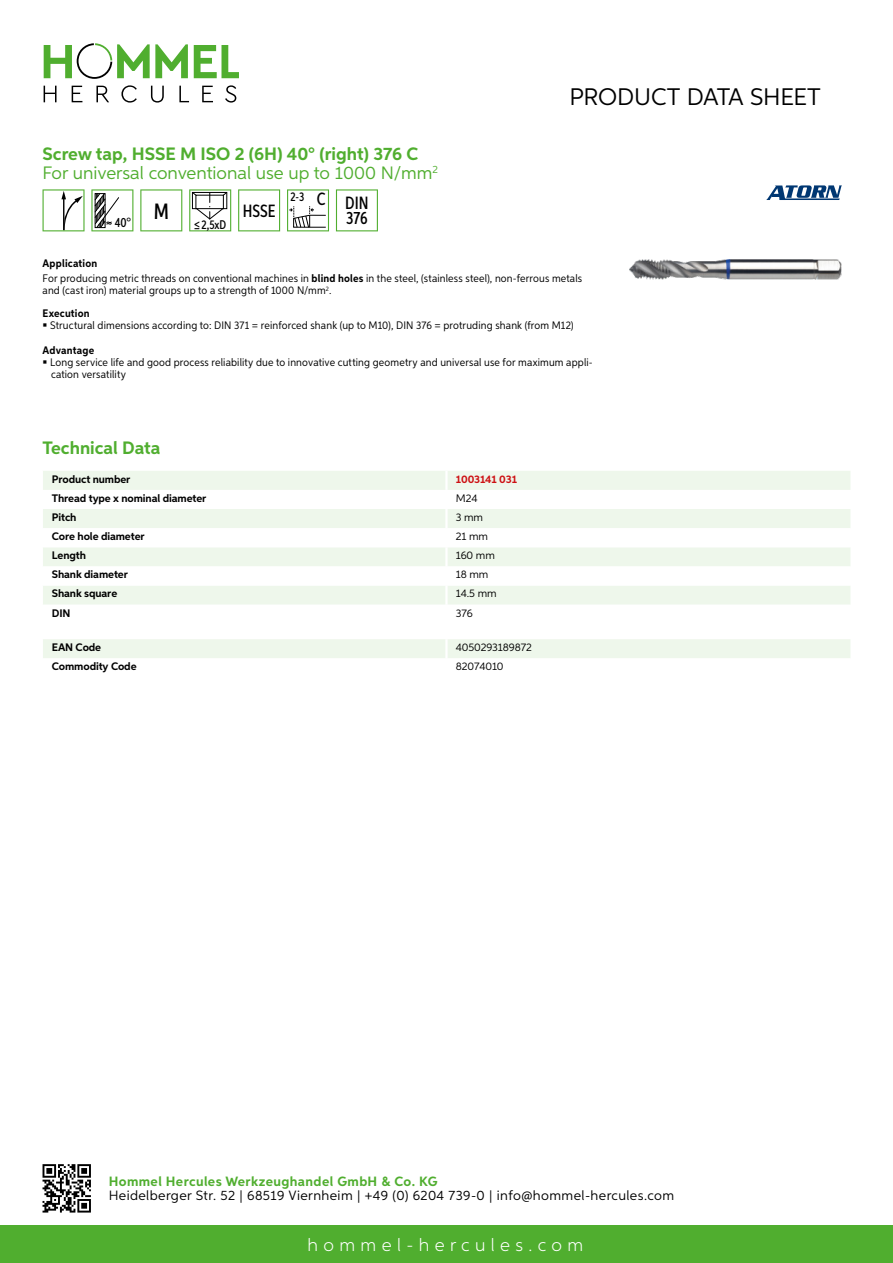
<style>
.page{position:relative;width:893px;height:1263px;background:#fff}
.page>*{position:absolute;margin:0;border:0;box-sizing:border-box;transform-origin:0 0}
.t1{font:24px "Aspira";letter-spacing:-.01em;color:#000}
.t2{font:18px/19.8px "Aspira";color:#50ae2f}
.t3{font:300 18px "Aspira";letter-spacing:.3em;color:#fff}
.t4{font:700 18px "Aspira";color:#50ae2f}
.t5{font:500 17.85px/14.9px "Aspira XX Nar";color:#000;text-align:right}
.t6{font:13.5px "Aspira";letter-spacing:.03em;color:#000}
.t7{font:700 13.5px "Aspira";letter-spacing:.03em;color:#50ae2f}
.t8{font:500 13.35px "Aspira XX Nar";color:#000}
.t9{font:500 12.6px "Aspira XX Nar";color:#000}
.t10{font:10.95px/15.1px "Aspira Nar";letter-spacing:.015em;color:#000}
.t11{font:700 10.95px "Aspira";letter-spacing:-.01em;color:#000}
.t12{font:10.95px "Aspira";letter-spacing:-.01em;color:#000}
.t13{font:700 10.95px "Aspira";letter-spacing:-.01em;color:#cd1013}
.t14{font:700 10.95px "Aspira Nar";letter-spacing:.015em;color:#000}
.s1{font-weight:700}
</style>
<div class="page">
<div style="left:0;top:1226px;width:893px;height:37px;background:#50ae2f"></div>
<svg style="left:43px;top:1164px;width:48px;height:48px"></svg>
<svg style="left:194px;top:45px;width:45px;height:33px"></svg>
<svg style="left:44px;top:43px;width:144px;height:36px"></svg>
<svg style="left:44px;top:86px;width:13px;height:16px"></svg>
<svg style="left:72px;top:86px;width:10px;height:16px"></svg>
<svg style="left:96px;top:86px;width:13px;height:16px"></svg>
<svg style="left:121px;top:85px;width:16px;height:18px"></svg>
<svg style="left:151px;top:86px;width:13px;height:17px"></svg>
<svg style="left:179px;top:86px;width:10px;height:16px"></svg>
<svg style="left:202px;top:86px;width:11px;height:16px"></svg>
<svg style="left:225px;top:85px;width:11px;height:18px"></svg>
<div style="left:43px;top:471px;width:807px;height:19px;background:#eef7eb"></div>
<svg style="left:43px;top:509px;width:807px;height:96px;fill:#eef7eb"></svg>
<hr style="left:445px;top:471px;width:3px;height:19px;background:#fff">
<hr style="left:445px;top:509px;width:3px;height:19px;background:#fff">
<hr style="left:445px;top:528px;width:3px;height:19px;background:#fff">
<hr style="left:445px;top:547px;width:3px;height:19px;background:#fff">
<hr style="left:445px;top:566px;width:3px;height:20px;background:#fff">
<hr style="left:445px;top:586px;width:3px;height:19px;background:#fff">
<div style="left:43px;top:639px;width:807px;height:19px;background:#eef7eb"></div>
<svg style="left:43px;top:189px;width:42px;height:42px"></svg>
<svg style="left:91px;top:189px;width:42px;height:42px"></svg>
<svg style="left:140px;top:189px;width:42px;height:42px"></svg>
<svg style="left:189px;top:189px;width:42px;height:42px"></svg>
<svg style="left:238px;top:189px;width:42px;height:42px"></svg>
<svg style="left:287px;top:189px;width:42px;height:42px"></svg>
<svg style="left:336px;top:189px;width:42px;height:42px"></svg>
<img style="left:629px;top:259px;width:213px;height:21px">
<svg style="left:766px;top:185px;width:76px;height:15px"></svg>
<h2 class="t2" style="left:43px;top:143px;width:397px"><span class="s1">Screw tap, HSSE M ISO 2 (6H) 40° (right) 376 C<br></span>For universal conventional use up to 1000 N/mm<sup>2</sup></h2>
<p class="t8" style="left:115px;top:215px;width:56px">40° <sup>M</sup></p>
<p class="t9" style="left:194px;top:217px;width:34px">≤2,5xD</p>
<h3 class="t5" style="left:243px;top:203px;width:34px">HSSE</h3>
<h3 class="t5" style="left:290px;top:196px;width:80px"><sup>2-3</sup> C DIN<br>376</h3>
<h1 class="t1" style="left:569px;top:82px;width:253px">Product data sh eet</h1>
<p class="t10" style="left:43px;top:256px;width:541px"><span class="s1">Application<br></span>For producing metric threads on conventional machines in <span class="s1">blind holes</span> in the steel, (stainless steel), non-ferrous metals</p>
<p class="t10" style="left:43px;top:279px;width:290px;line-height:22.2px">and (cast iron) material groups up to a strength of 1000 N/mm<sup>2</sup>.<br><span class="s1">Execution</span></p>
<p class="t10" style="left:50px;top:318px;width:525px">Structural dimensions according to: DIN 371 = reinforced shank (up to M10), DIN 376 = protruding shank (from M12)</p>
<p class="t14" style="left:43px;top:343px;width:53px">Advantage</p>
<p class="t10" style="left:50px;top:357px;width:544px;line-height:12px">Long service life and good process reliability due to innovative cutting geometry and universal use for maximum appli&shy;cation versatility</p>
<h2 class="t4" style="left:43px;top:437px;width:120px">Technical Data</h2>
<p class="t11" style="left:52px;top:472px;width:80px">Product number</p>
<p class="t13" style="left:456px;top:472px;width:63px">1003141 031</p>
<p class="t11" style="left:52px;top:491px;width:156px">Thread type x nominal diameter</p>
<p class="t12" style="left:456px;top:491px;width:23px">M24</p>
<p class="t11" style="left:52px;top:510px;width:26px">Pitch</p>
<p class="t12" style="left:456px;top:510px;width:29px">3 mm</p>
<p class="t11" style="left:52px;top:530px;width:94px">Core hole diameter</p>
<p class="t12" style="left:456px;top:530px;width:34px">21 mm</p>
<p class="t11" style="left:52px;top:549px;width:36px">Length</p>
<p class="t12" style="left:456px;top:549px;width:41px">160 mm</p>
<p class="t11" style="left:52px;top:568px;width:78px">Shank diameter</p>
<p class="t12" style="left:456px;top:568px;width:34px">18 mm</p>
<p class="t11" style="left:52px;top:587px;width:67px">Shank square</p>
<p class="t12" style="left:456px;top:587px;width:42px">14.5 mm</p>
<p class="t11" style="left:52px;top:606px;width:20px">DIN</p>
<p class="t12" style="left:456px;top:606px;width:18px">376</p>
<p class="t11" style="left:52px;top:641px;width:51px">EAN Code</p>
<p class="t12" style="left:456px;top:641px;width:77px">4050293189872</p>
<p class="t11" style="left:52px;top:660px;width:86px">Commodity Code</p>
<p class="t12" style="left:456px;top:660px;width:49px">82074010</p>
<p class="t7" style="left:109px;top:1172px;width:330px">Hommel Hercules Werkzeughandel GmbH &amp; Co. KG</p>
<p class="t6" style="left:109px;top:1187px;width:567px">Heidelberger Str. 52 | 68519 Viernheim | +49 (0) 6204 739-0 | info@hommel-hercules.com</p>
<h2 class="t3" style="left:307px;top:1234px;width:277px">hommel-hercules.com</h2>
</div>
